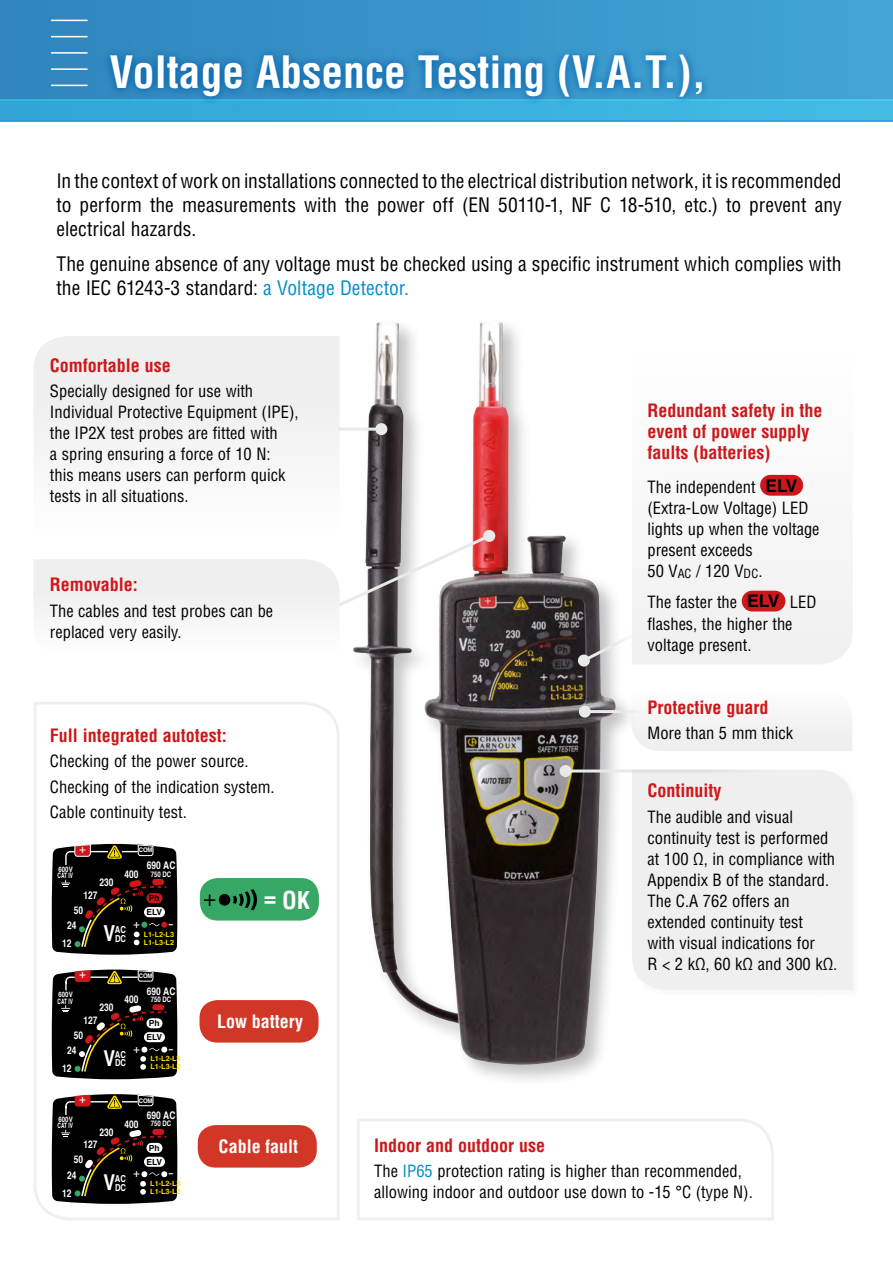
<style>
.page{position:relative;width:893px;height:1263px;background:#fff}
.page>*{position:absolute;margin:0;border:0;box-sizing:border-box;transform-origin:0 0}
.t1{font:700 condensed 43.5px "Helvetica LT Std";color:#fff}
.t2{font:700 condensed 24px "Helvetica LT Std";color:#fff}
.t3{font:700 22.05px "Helvetica";color:#fff;scale:.79 1}
.t4{font:700 21.9px "Helvetica";color:#fff;scale:.8 1}
.t5{font:condensed 19.5px/24px "Helvetica LT Std";color:#000;text-align:justify}
.t6{font:700 condensed 18px/21px "Helvetica LT Std";color:#cd171a}
.t7{font:700 condensed 18px "Helvetica LT Std";color:#fff}
.t8{font:condensed 16.5px/21px "Helvetica LT Std";color:#000}
.t9{font:11.7px "Helvetica";color:#fff}
.t10{font:11.7px "Helvetica";color:#fff;scale:1.49 1}
.t11{font:11.55px "Helvetica";color:#fff}
.t12{font:11.55px "Helvetica";color:#fff;scale:1.5 1}
.t13{font:700 10.65px "Helvetica";color:#fff;scale:.79 1}
.t14{font:700 10.5px "Helvetica";color:#fff;scale:.8 1}
.t15{font:700 9.6px "Helvetica";color:#fff;scale:.8 1}
.t16{font:700 9.6px "Helvetica";color:#fff;scale:.79 1}
.t17{font:700 8.55px "Helvetica";color:#000}
.t18{font:700 8.4px "Helvetica";color:#000}
.t19{font:700 7.65px "Helvetica";color:#fff;scale:.79 1}
.t20{font:700 7.5px "Helvetica";color:#fff;scale:.8 1}
.t21{font:700 7.5px "Helvetica";color:#fff;scale:.64 1}
.t22{font:700 7.5px "Helvetica";color:#fff;scale:.81 1}
.t23{font:700 7.35px "Helvetica";color:#fff;scale:.65 1}
.t24{font:700 7.35px "Helvetica";color:#fff;scale:.82 1}
.t25{font:700 7.2px/7.9px "Helvetica";color:#ffe000}
.t26{font:700 6.3px "Helvetica";letter-spacing:-.025em;color:#fff;scale:.95 1}
.t27{font:700 6.3px "Helvetica";letter-spacing:-.025em;color:#fff;scale:.94 1}
.s1{color:#008ec9}
.s2{font-family:"Helvetica";font-weight:700;font-stretch:normal;font-size:17.4px}
.s3{font-size:12.3px}
</style>
<div class="page">
<div style="left:349px;top:316px;width:289px;height:771px;background:#000;opacity:.25"></div>
<img style="left:351px;top:322px;width:265px;height:743px">
<hr style="left:585px;top:710px;width:70px;height:3px;background:#e9e9e9">
<div style="left:579px;top:705px;width:12px;height:12px;background:#e9e9e9;border-radius:50%"></div>
<svg style="left:632px;top:327px;width:221px;height:337px"></svg>
<svg style="left:580px;top:626px;width:66px;height:39px"></svg>
<div style="left:578px;top:654px;width:12px;height:12px;background:#e9e9e9;border-radius:50%"></div>
<svg style="left:631px;top:690px;width:221px;height:61px"></svg>
<div style="left:0;top:0;width:893px;height:121px;background:linear-gradient(to right,#2f85bc,#42a4d5)"></div>
<hr style="left:51px;top:36px;width:37px;height:1px;background:#fff">
<hr style="left:51px;top:52px;width:37px;height:2px;background:#fff">
<hr style="left:51px;top:68px;width:37px;height:2px;background:#fff">
<hr style="left:51px;top:85px;width:37px;height:1px;background:#fff">
<hr style="left:51px;top:20px;width:37px;height:1px;background:#fff">
<div style="left:0;top:100px;width:893px;height:21px;background:#3ab0dd"></div>
<hr style="left:0;top:99px;width:893px;height:1px;background:#078ece">
<hr style="left:892px;top:121px;width:1px;height:1142px;background:#b3b2b2">
<hr style="left:0;top:121px;width:893px;height:1px;background:#078ece">
<svg style="left:34px;top:702px;width:306px;height:518px"></svg>
<hr style="left:566px;top:769px;width:250px;height:3px;background:#e9e9e9">
<div style="left:560px;top:765px;width:12px;height:12px;background:#e9e9e9;border-radius:50%"></div>
<hr style="left:339px;top:428px;width:42px;height:3px;background:#e9e9e9">
<div style="left:375px;top:423px;width:12px;height:12px;background:#e9e9e9;border-radius:50%"></div>
<div style="left:483px;top:530px;width:12px;height:12px;background:#e9e9e9;border-radius:50%"></div>
<div style="left:630px;top:768px;width:229px;height:229px;background:#fbfbfb"></div>
<div style="left:632px;top:770px;width:220px;height:220px;background:#f0efef"></div>
<svg style="left:357px;top:1119px;width:417px;height:101px"></svg>
<div style="left:200px;top:878px;width:119px;height:42px;background:#36a765;border-radius:18px"></div>
<svg style="left:204px;top:889px;width:53px;height:21px"></svg>
<svg style="left:46px;top:844px;width:131px;height:111px;background:#29211d"></svg>
<svg style="left:46px;top:969px;width:131px;height:110px;background:#2b2521"></svg>
<svg style="left:46px;top:1094px;width:131px;height:110px;background:#2a2521"></svg>
<div style="left:34px;top:336px;width:306px;height:114px;background:#f0efef"></div>
<svg style="left:34px;top:532px;width:459px;height:126px"></svg>
<div style="left:199px;top:1000px;width:120px;height:42px;background:#d23627;border-radius:18px"></div>
<div style="left:198px;top:1125px;width:119px;height:42px;background:#d23627;border-radius:18px"></div>
<div style="left:760px;top:475px;width:43px;height:21px;background:#cd171a;border-radius:10px"></div>
<div style="left:742px;top:591px;width:43px;height:20px;background:#cd171a;border-radius:10px"></div>
<svg style="left:102px;top:46px;width:608px;height:57px;background:#2a88c1"></svg>
<h1 class="t1" style="left:110px;top:45px;width:598px">Voltage Absence Testing (V.A.T.),</h1>
<p class="t5" style="left:56px;top:169px;width:787px">In the context of work on installations connected to the electrical distribution network, it is recommended to perform the measurements with the power off (EN 50110-1, NF C 18-510, etc.) to prevent any electrical hazards.</p>
<p class="t5" style="left:56px;top:252px;width:787px">The genuine absence of any voltage must be checked using a specific instrument which complies with the IEC 61243-3 standard: <span class="s1">a Voltage Detector.</span></p>
<p class="t6" style="left:50px;top:354px;width:122px">Comfortable use</p>
<p class="t8" style="left:50px;top:380px;width:250px">Specially designed for use with Individual Protective Equipment (IPE), the IP2X test probes are fitted with<br>a spring ensuring a force of 10 N:<br>this means users can perform quick tests in all situations.</p>
<p class="t6" style="left:50px;top:574px;width:90px">Removable:</p>
<p class="t8" style="left:50px;top:600px;width:225px">The cables and test probes can be replaced very easily.</p>
<p class="t6" style="left:50px;top:725px;width:178px">Full integrated autotest:</p>
<p class="t8" style="left:50px;top:749px;width:226px;line-height:25.2px">Checking of the power source.<br>Checking of the indication system.<br>Cable continuity test.</p>
<p class="t9" style="left:79px;top:840px;width:8px">+</p>
<p class="t27" style="left:139px;top:845px;width:16px">COM</p>
<p class="t22" style="left:59px;top:863px;width:19px">600V</p>
<p class="t21" style="left:58px;top:870px;width:25px">CAT IV</p>
<p class="t13" style="left:100px;top:873px;width:19px">230</p>
<p class="t13" style="left:125px;top:865px;width:19px">400</p>
<p class="t13" style="left:147px;top:857px;width:38px">690 AC</p>
<p class="t19" style="left:151px;top:868px;width:27px">750 DC</p>
<p class="t13" style="left:84px;top:886px;width:19px">127</p>
<p class="t17" style="left:149px;top:891px;width:12px">Ph</p>
<p class="t25" style="left:144px;top:930px;width:32px">L1-L2-L3<br>L1-L3-L2</p>
<p class="t13" style="left:74px;top:901px;width:13px">50</p>
<p class="t17" style="left:147px;top:905px;width:17px">ELV</p>
<p class="t13" style="left:67px;top:917px;width:13px">24</p>
<p class="t9" style="left:133px;top:914px;width:8px">+</p>
<p class="t10" style="left:168px;top:915px;width:5px">-</p>
<h3 class="t3" style="left:104px;top:915px;width:16px">V</h3>
<p class="t16" style="left:115px;top:930px;width:15px">DC</p>
<p class="t16" style="left:115px;top:922px;width:15px">AC</p>
<p class="t13" style="left:62px;top:935px;width:13px">12</p>
<p class="t11" style="left:79px;top:965px;width:8px">+</p>
<p class="t26" style="left:139px;top:971px;width:16px">COM</p>
<p class="t24" style="left:59px;top:988px;width:19px">600V</p>
<p class="t23" style="left:58px;top:995px;width:25px">CAT IV</p>
<p class="t14" style="left:100px;top:999px;width:19px">230</p>
<p class="t14" style="left:125px;top:991px;width:19px">400</p>
<p class="t14" style="left:147px;top:982px;width:37px">690 AC</p>
<p class="t20" style="left:151px;top:993px;width:27px">750 DC</p>
<p class="t14" style="left:84px;top:1012px;width:19px">127</p>
<p class="t18" style="left:149px;top:1017px;width:12px">Ph</p>
<p class="t25" style="left:150px;top:1055px;width:32px">L1-L2-L3<br>L1-L3-L2</p>
<p class="t14" style="left:74px;top:1026px;width:13px">50</p>
<p class="t18" style="left:147px;top:1030px;width:17px">ELV</p>
<p class="t14" style="left:67px;top:1042px;width:13px">24</p>
<p class="t11" style="left:133px;top:1040px;width:8px">+</p>
<p class="t12" style="left:168px;top:1040px;width:5px">-</p>
<h3 class="t4" style="left:104px;top:1040px;width:16px">V</h3>
<p class="t15" style="left:115px;top:1055px;width:15px">DC</p>
<p class="t15" style="left:115px;top:1047px;width:15px">AC</p>
<p class="t14" style="left:62px;top:1060px;width:13px">12</p>
<p class="t11" style="left:79px;top:1090px;width:8px">+</p>
<p class="t26" style="left:139px;top:1095px;width:16px">COM</p>
<p class="t24" style="left:59px;top:1113px;width:19px">600V</p>
<p class="t23" style="left:58px;top:1120px;width:25px">CAT IV</p>
<p class="t14" style="left:100px;top:1123px;width:19px">230</p>
<p class="t14" style="left:125px;top:1115px;width:19px">400</p>
<p class="t14" style="left:147px;top:1107px;width:37px">690 AC</p>
<p class="t20" style="left:151px;top:1118px;width:27px">750 DC</p>
<p class="t14" style="left:84px;top:1136px;width:19px">127</p>
<p class="t18" style="left:149px;top:1141px;width:12px">Ph</p>
<p class="t25" style="left:150px;top:1180px;width:32px">L1-L2-L3<br>L1-L3-L2</p>
<p class="t14" style="left:74px;top:1151px;width:13px">50</p>
<p class="t18" style="left:147px;top:1155px;width:17px">ELV</p>
<p class="t14" style="left:67px;top:1166px;width:13px">24</p>
<p class="t11" style="left:133px;top:1164px;width:8px">+</p>
<p class="t12" style="left:168px;top:1164px;width:5px">-</p>
<h3 class="t4" style="left:104px;top:1165px;width:16px">V</h3>
<p class="t15" style="left:115px;top:1180px;width:15px">DC</p>
<p class="t15" style="left:115px;top:1171px;width:15px">AC</p>
<p class="t14" style="left:62px;top:1184px;width:13px">12</p>
<h2 class="t2" style="left:264px;top:885px;width:48px">= OK</h2>
<p class="t7" style="left:217px;top:1010px;width:87px">Low battery</p>
<p class="t7" style="left:219px;top:1135px;width:81px">Cable fault</p>
<p class="t6" style="left:647px;top:400px;width:176px">Redundant safety in the event of power supply faults (batteries)</p>
<p class="t8" style="left:647px;top:476px;width:174px">The independent <span class="s2">ELV </span>(Extra-Low Voltage) LED lights up when the voltage present exceeds<br>50 V<span class="s3">AC</span> / 120 V<span class="s3">DC</span>.</p>
<p class="t8" style="left:647px;top:592px;width:171px">The faster the <span class="s2">ELV</span> LED flashes, the higher the voltage present.</p>
<p class="t6" style="left:647px;top:696px;width:122px">Protective guard</p>
<p class="t8" style="left:647px;top:722px;width:147px">More than 5 mm thick</p>
<p class="t6" style="left:647px;top:780px;width:76px">Continuity</p>
<p class="t8" style="left:647px;top:806px;width:191px">The audible and visual continuity test is performed at 100 Ω, in compliance with<br>Appendix B of the standard.<br>The C.A 762 offers an extended continuity test<br>with visual indications for<br>R &lt; 2 kΩ, 60 kΩ and 300 kΩ.</p>
<p class="t6" style="left:374px;top:1134px;width:172px">Indoor and outdoor use</p>
<p class="t8" style="left:374px;top:1160px;width:380px">The <span class="s1">IP65</span> protection rating is higher than recommended, allowing indoor and outdoor use down to -15 °C (type N).</p>
</div>
